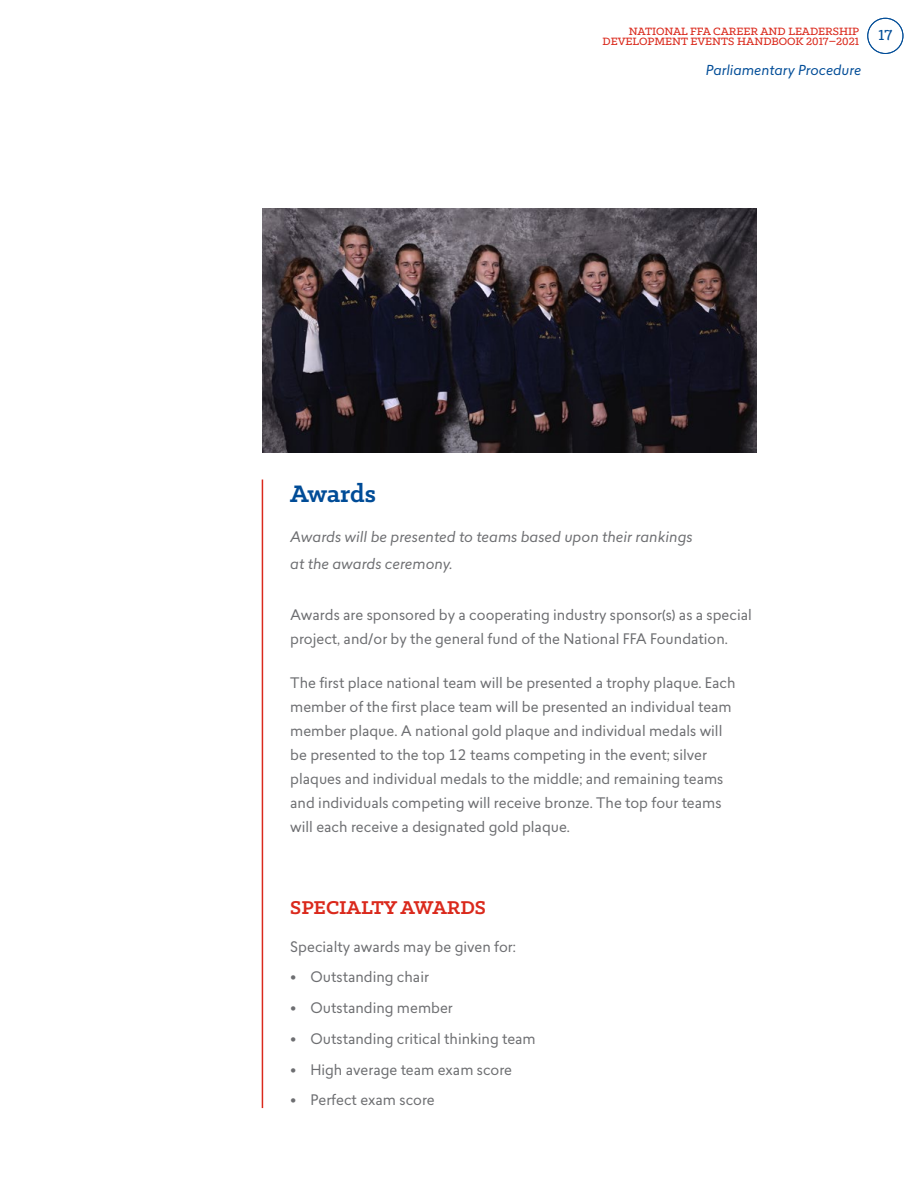
<style>
.page{position:relative;width:918px;height:1188px;background:#fff}
.page>*{position:absolute;margin:0;border:0;box-sizing:border-box;transform-origin:0 0}
.t1{font:700 27px "Klinic Slab";color:#004c97}
.t2{font:700 21px "Klinic Slab";color:#da291c}
.t3{font:500 16.5px "Klinic Slab";color:#004c97}
.t4{font:14.25px/24px "Lasiver";color:#6d6e71}
.t5{font:italic 14.25px/27px "Lasiver";color:#6d6e71}
.t6{font:italic 13.5px "Lasiver";color:#004c97}
.t7{font:500 12px/10.5px "Klinic Slab";color:#da291c;text-align:right}
.s1{font-size:18px}
</style>
<div class="page">
<div style="left:867px;top:18px;width:36px;height:36px;border:1px solid #004c97;border-radius:50%"></div>
<hr style="left:262px;top:480px;width:1px;height:628px;background:#da291c">
<img style="left:262px;top:208px;width:494px;height:245px">
<p class="t7" style="left:603px;top:25px;width:258px">NATIONAL FFA CAREER AND LEADERSHIP<br>DEVELOPMENT EVENTS HANDBOOK 2017–2021</p>
<p class="t6" style="left:706px;top:60px;width:157px">Parliamentary Procedure</p>
<p class="t3" style="left:878px;top:25px;width:15px">17</p>
<h1 class="t1" style="left:290px;top:476px;width:87px">Awards</h1>
<p class="t5" style="left:290px;top:523px;width:404px">Awards will be presented to teams based upon their rankings at the awards ceremony.</p>
<p class="t4" style="left:290px;top:603px;width:463px">Awards are sponsored by a cooperating industry sponsor(s) as a special project, and/or by the general fund of the National FFA Foundation.</p>
<p class="t4" style="left:290px;top:671px;width:447px">The first place national team will be presented a trophy plaque. Each member of the first place team will be presented an individual team member plaque. A national gold plaque and individual medals will be presented to the top 12 teams competing in the event; silver plaques and individual medals to the middle; and remaining teams and individuals competing will receive bronze. The top four teams will each receive a designated gold plaque.</p>
<h2 class="t2" style="left:290px;top:894px;width:197px">SPECIALTY AWARDS</h2>
<p class="t4" style="left:290px;top:934px;width:227px">Specialty awards may be given for:</p>
<p class="t4" style="left:290px;top:965px;width:140px"><span class="s1">•</span> Outstanding chair</p>
<p class="t4" style="left:290px;top:996px;width:164px"><span class="s1">•</span> Outstanding member</p>
<p class="t4" style="left:290px;top:1027px;width:247px"><span class="s1">•</span> Outstanding critical thinking team</p>
<p class="t4" style="left:290px;top:1057px;width:223px"><span class="s1">•</span> High average team exam score</p>
<p class="t4" style="left:290px;top:1088px;width:146px"><span class="s1">•</span> Perfect exam score</p>
</div>
